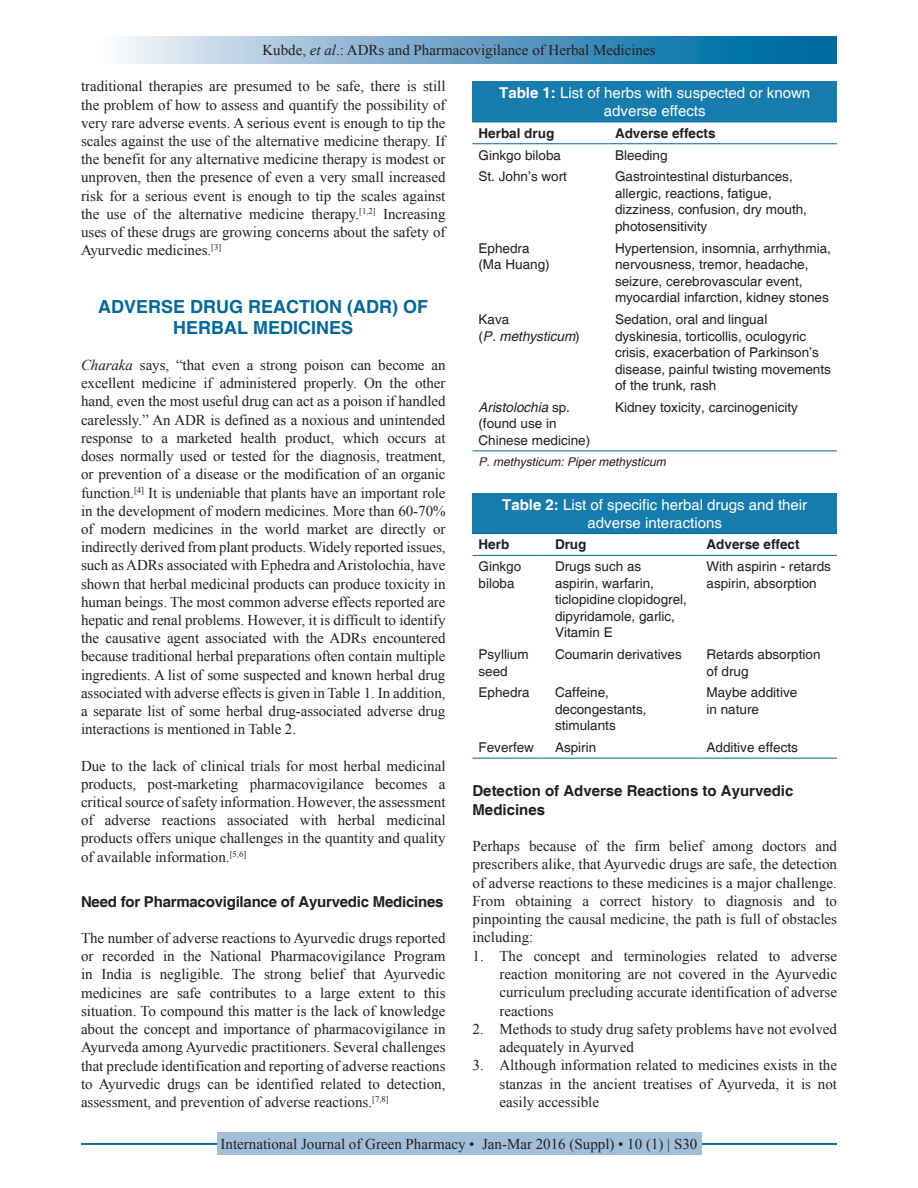
<style>
.page{position:relative;width:918px;height:1188px;background:#fff}
.page>*{position:absolute;margin:0;border:0;box-sizing:border-box;transform-origin:0 0}
.t1{font:700 18px/21.1px "Helvetica";color:#00689e;text-align:center}
.TX{font:15px/18.1px "Times New Roman";color:#231f20;text-align:justify}
.L{font:15px/18.3px "Times New Roman";color:#231f20;text-align:justify}
.TX_No_After_Space{font:15px/18.3px "Times New Roman";color:#231f20;text-align:justify}
.TT{font:15px/18px "Helvetica";color:#fff;text-align:center}
.t2{font:700 15px/18.3px "Helvetica";color:#231f20}
.RF{font:15px "Times New Roman";color:#231f20}
.TB{font:13.5px/16.5px "Helvetica";color:#231f20}
.TBL{font:13.5px/16.5px "Helvetica";color:#231f20}
.TCH{font:700 13.5px "Helvetica";color:#231f20}
.TB-2{font:italic 13.5px/16.5px "Helvetica";color:#231f20}
.TFN{font:italic 12px "Helvetica";color:#231f20}
.s1{font-style:italic}
.s2{font-weight:700}
.s3{font-style:normal}
</style>
<div class="page">
<div style="left:81px;top:37px;width:756px;height:27px;background:linear-gradient(to right,#fcf4fb,#005d99)"></div>
<hr style="left:81px;top:1143px;width:756px;height:2px;background:#00689e">
<div style="left:217px;top:1133px;width:484px;height:22px;background:#a2bfda"></div>
<div style="left:472px;top:81px;width:365px;height:41px;background:#167cae"></div>
<hr style="left:472px;top:451px;width:125px;height:1px;background:#00689e">
<svg style="left:597px;top:451px;width:12px;height:1px"></svg>
<hr style="left:609px;top:451px;width:228px;height:1px;background:#00689e">
<hr style="left:472px;top:122px;width:125px;height:1px;background:#00689e">
<svg style="left:597px;top:122px;width:12px;height:1px"></svg>
<hr style="left:609px;top:122px;width:228px;height:1px;background:#00689e">
<hr style="left:472px;top:143px;width:125px;height:1px;background:#00689e">
<svg style="left:597px;top:143px;width:12px;height:1px"></svg>
<hr style="left:609px;top:143px;width:228px;height:1px;background:#00689e">
<div style="left:472px;top:493px;width:365px;height:41px;background:#167cae"></div>
<hr style="left:472px;top:758px;width:70px;height:1px;background:#00689e">
<hr style="left:549px;top:758px;width:144px;height:1px;background:#00689e">
<hr style="left:700px;top:758px;width:137px;height:1px;background:#00689e">
<hr style="left:472px;top:533px;width:70px;height:1px;background:#00689e">
<hr style="left:549px;top:533px;width:144px;height:1px;background:#00689e">
<hr style="left:700px;top:533px;width:137px;height:1px;background:#00689e">
<hr style="left:472px;top:555px;width:70px;height:1px;background:#00689e">
<hr style="left:549px;top:555px;width:144px;height:1px;background:#00689e">
<hr style="left:700px;top:555px;width:137px;height:1px;background:#00689e">
<p class="TX" style="left:262px;top:41px;width:395px">Kubde, <span class="s1">et al</span>.: ADRs and Pharmacovigilance of Herbal Medicines</p>
<p class="TX" style="left:81px;top:77px;width:366px">traditional therapies are presumed to be safe, there is still the problem of how to assess and quantify the possibility of very rare adverse events. A serious event is enough to tip the scales against the use of the alternative medicine therapy. If the benefit for any alternative medicine therapy is modest or unproven, then the presence of even a very small increased risk for a serious event is enough to tip the scales against the use of the alternative medicine therapy.<sup>[1,2]</sup> Increasing uses of these drugs are growing concerns about the safety of Ayurvedic medicines.<sup>[3]</sup></p>
<h1 class="t1" style="left:98px;top:297px;width:331px">ADVERSE DRUG REACTION (ADR) OF<br>HERBAL MEDICINES</h1>
<p class="TX" style="left:81px;top:355px;width:366px"><span class="s1">Charaka</span> says, “that even a strong poison can become an excellent medicine if administered properly. On the other hand, even the most useful drug can act as a poison if handled carelessly.” An ADR is defined as a noxious and unintended response to a marketed health product, which occurs at doses normally used or tested for the diagnosis, treatment, or prevention of a disease or the modification of an organic function.<sup>[4]</sup> It is undeniable that plants have an important role in the development of modern medicines. More than 60-70% of modern medicines in the world market are directly or indirectly derived from plant products. Widely reported issues, such as ADRs associated with Ephedra and Aristolochia, have shown that herbal medicinal products can produce toxicity in human beings. The most common adverse effects reported are hepatic and renal problems. However, it is difficult to identify the causative agent associated with the ADRs encountered because traditional herbal preparations often contain multiple ingredients. A list of some suspected and known herbal drug associated with adverse effects is given in Table 1. In addition, a separate list of some herbal drug-associated adverse drug interactions is mentioned in Table 2.</p>
<p class="TX" style="left:81px;top:756px;width:366px">Due to the lack of clinical trials for most herbal medicinal products, post-marketing pharmacovigilance becomes a critical source of safety information. However, the assessment of adverse reactions associated with herbal medicinal products offers unique challenges in the quantity and quality of available information.<sup>[5,6]</sup></p>
<h2 class="t2" style="left:81px;top:893px;width:364px">Need for Pharmacovigilance of Ayurvedic Medicines</h2>
<p class="TX" style="left:81px;top:928px;width:366px">The number of adverse reactions to Ayurvedic drugs reported or recorded in the National Pharmacovigilance Program in India is negligible. The strong belief that Ayurvedic medicines are safe contributes to a large extent to this situation. To compound this matter is the lack of knowledge about the concept and importance of pharmacovigilance in Ayurveda among Ayurvedic practitioners. Several challenges that preclude identification and reporting of adverse reactions to Ayurvedic drugs can be identified related to detection, assessment, and prevention of adverse reactions.<sup>[7,8]</sup></p>
<p class="TT" style="left:499px;top:84px;width:312px"><span class="s2">Table 1:</span> List of herbs with suspected or known adverse effects</p>
<p class="TCH" style="left:478px;top:125px;width:77px">Herbal drug</p>
<p class="TCH" style="left:615px;top:125px;width:102px">Adverse effects</p>
<p class="TB" style="left:478px;top:147px;width:84px">Ginkgo biloba</p>
<p class="TB" style="left:615px;top:147px;width:54px">Bleeding</p>
<p class="TB" style="left:478px;top:169px;width:90px">St. John’s wort</p>
<p class="TB" style="left:615px;top:169px;width:194px">Gastrointestinal disturbances, allergic, reactions, fatigue, dizziness, confusion, dry mouth, photosensitivity</p>
<p class="TB" style="left:478px;top:240px;width:73px">Ephedra (Ma Huang)</p>
<p class="TB" style="left:615px;top:240px;width:217px">Hypertension, insomnia, arrhythmia, nervousness, tremor, headache, seizure, cerebrovascular event, myocardial infarction, kidney stones</p>
<p class="TB-2" style="left:478px;top:312px;width:103px"><span class="s3">Kava<br>(</span>P. methysticum<span class="s3">)</span></p>
<p class="TB" style="left:615px;top:312px;width:217px">Sedation, oral and lingual dyskinesia, torticollis, oculogyric crisis, exacerbation of Parkinson’s disease, painful twisting movements of the trunk, rash</p>
<p class="TBL" style="left:478px;top:399px;width:113px"><span class="s1">Aristolochia</span> sp. (found use in<br>Chinese medicine)</p>
<p class="TBL" style="left:615px;top:399px;width:185px">Kidney toxicity, carcinogenicity</p>
<p class="TFN" style="left:478px;top:454px;width:189px">P. methysticum: Piper methysticum</p>
<p class="TT" style="left:502px;top:496px;width:307px"><span class="s2">Table 2:</span> List of specific herbal drugs and their adverse interactions</p>
<p class="TCH" style="left:478px;top:536px;width:32px">Herb</p>
<p class="TCH" style="left:555px;top:536px;width:33px">Drug</p>
<p class="TCH" style="left:706px;top:536px;width:95px">Adverse effect</p>
<p class="TB" style="left:478px;top:559px;width:44px">Ginkgo biloba</p>
<p class="TB" style="left:555px;top:559px;width:133px">Drugs such as aspirin, warfarin, ticlopidine clopidogrel, dipyridamole, garlic,<br>Vitamin E</p>
<p class="TB" style="left:706px;top:559px;width:126px">With aspirin ‑ retards aspirin, absorption</p>
<p class="TB" style="left:478px;top:647px;width:52px">Psyllium seed</p>
<p class="TB" style="left:555px;top:647px;width:128px">Coumarin derivatives</p>
<p class="TB" style="left:706px;top:647px;width:116px">Retards absorption of drug</p>
<p class="TB" style="left:478px;top:685px;width:53px">Ephedra</p>
<p class="TB" style="left:555px;top:685px;width:93px">Caffeine, decongestants, stimulants</p>
<p class="TB" style="left:706px;top:685px;width:92px">Maybe additive in nature</p>
<p class="TBL" style="left:478px;top:740px;width:57px">Feverfew</p>
<p class="TBL" style="left:555px;top:740px;width:43px">Aspirin</p>
<p class="TBL" style="left:706px;top:740px;width:93px">Additive effects</p>
<h2 class="t2" style="left:472px;top:783px;width:322px">Detection of Adverse Reactions to Ayurvedic<br>Medicines</h2>
<p class="TX_No_After_Space" style="left:472px;top:836px;width:366px">Perhaps because of the firm belief among doctors and prescribers alike, that Ayurvedic drugs are safe, the detection of adverse reactions to these medicines is a major challenge.<br>From obtaining a correct history to diagnosis and to pinpointing the causal medicine, the path is full of obstacles including:</p>
<p class="L" style="left:500px;top:946px;width:339px;text-indent:-27px">1. The concept and terminologies related to adverse reaction monitoring are not covered in the Ayurvedic curriculum precluding accurate identification of adverse reactions</p>
<p class="L" style="left:500px;top:1019px;width:339px;text-indent:-27px">2. Methods to study drug safety problems have not evolved adequately in Ayurved</p>
<p class="L" style="left:500px;top:1056px;width:339px;text-indent:-27px">3. Although information related to medicines exists in the stanzas in the ancient treatises of Ayurveda, it is not easily accessible</p>
<p class="RF" style="left:221px;top:1134px;width:478px">International Journal of Green Pharmacy • Jan-Mar 2016 (Suppl) • 10 (1) | S30</p>
</div>
